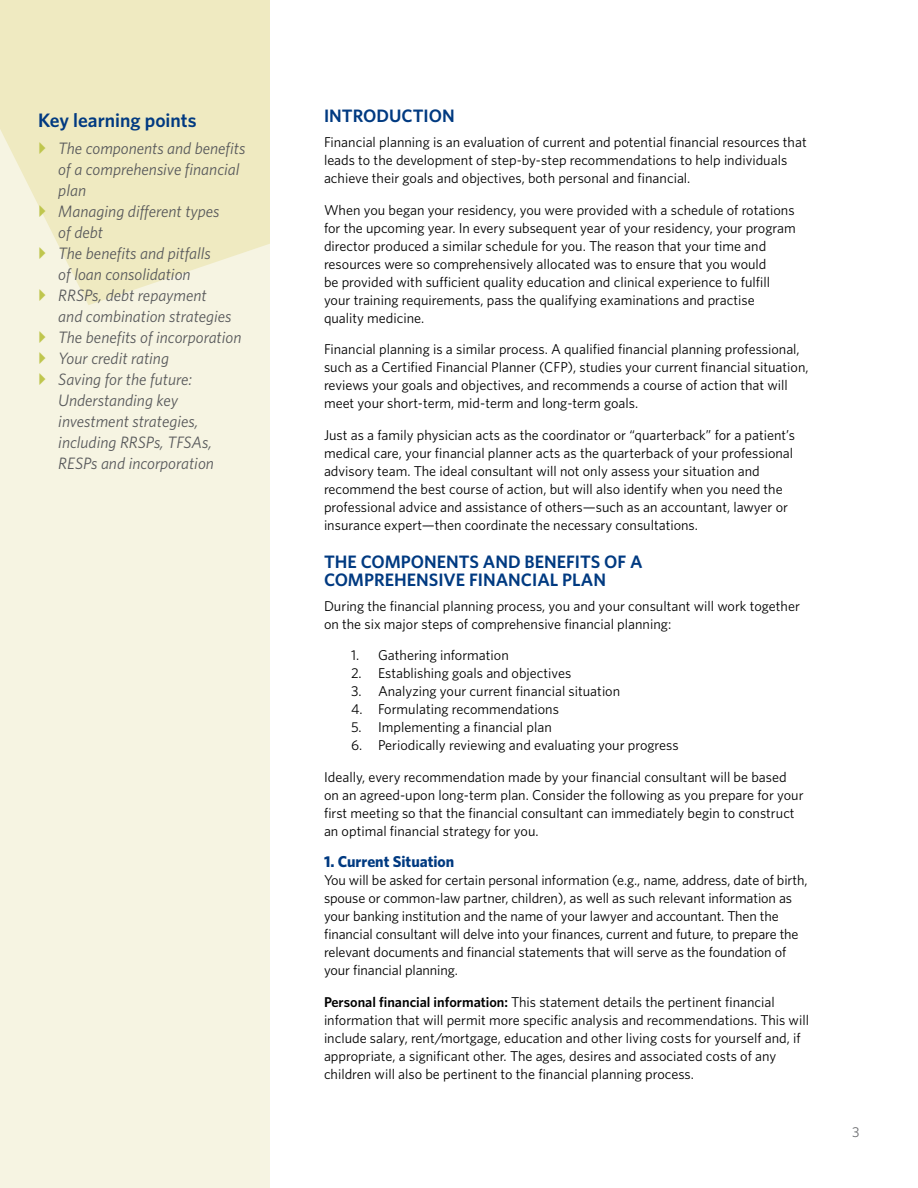
<style>
.page{position:relative;width:918px;height:1188px;background:#fff}
.page>*{position:absolute;margin:0;border:0;box-sizing:border-box;transform-origin:0 0}
.t1{font:600 19.5px "Whitney";color:#013a81}
.t2{font:600 18px/18px "Whitney";color:#013a81}
.t3{font:italic 16.5px/21px "Whitney";color:#58595b}
.t4{font:700 15.75px "Whitney";color:#013a81}
.t5{font:14.25px/18px "Whitney";color:#000}
.t6{font:14.25px "Whitney";color:#6d6e71}
.s1{font-weight:600}
</style>
<div class="page">
<div style="left:0;top:0;width:270px;height:1188px;background:#f6f4e2"></div>
<svg style="left:0;top:0;width:270px;height:305px;fill:#efeac1"></svg>
<svg style="left:39px;top:142px;width:6px;height:12px"></svg>
<svg style="left:39px;top:205px;width:6px;height:12px"></svg>
<svg style="left:39px;top:247px;width:6px;height:12px"></svg>
<svg style="left:39px;top:289px;width:6px;height:12px"></svg>
<h1 class="t1" style="left:38px;top:108px;width:160px">Key learning points</h1>
<p class="t3" style="left:58px;top:138px;width:189px">The components and benefits of a comprehensive financial plan<br>Managing different types<br>of debt<br>The benefits and pitfalls<br>of loan consolidation<br>RRSPs, debt repayment<br>and combination strategies<br>The benefits of incorporation<br>Your credit rating<br>Saving for the future:<br>Understanding key investment strategies, including RRSPs, TFSAs,<br>RESPs and incorporation</p>
<p class="t2" style="left:324px;top:107px;width:132px">INTRODUCTION</p>
<p class="t5" style="left:324px;top:133px;width:484px">Financial planning is an evaluation of current and potential financial resources that leads to the development of step-by-step recommendations to help individuals achieve their goals and objectives, both personal and financial.</p>
<p class="t5" style="left:324px;top:200px;width:473px">When you began your residency, you were provided with a schedule of rotations for the upcoming year. In every subsequent year of your residency, your program director produced a similar schedule for you. The reason that your time and resources were so comprehensively allocated was to ensure that you would<br>be provided with sufficient quality education and clinical experience to fulfill your training requirements, pass the qualifying examinations and practise quality medicine.</p>
<p class="t5" style="left:324px;top:340px;width:486px">Financial planning is a similar process. A qualified financial planning professional, such as a Certified Financial Planner (CFP), studies your current financial situation, reviews your goals and objectives, and recommends a course of action that will meet your short-term, mid-term and long-term goals.</p>
<p class="t5" style="left:324px;top:425px;width:473px">Just as a family physician acts as the coordinator or “quarterback” for a patient’s medical care, your financial planner acts as the quarterback of your professional advisory team. The ideal consultant will not only assess your situation and recommend the best course of action, but will also identify when you need the professional advice and assistance of others—such as an accountant, lawyer or insurance expert—then coordinate the necessary consultations.</p>
<p class="t2" style="left:324px;top:552px;width:320px">THE COMPONENTS AND BENEFITS OF A<br>COMPREHENSIVE FINANCIAL PLAN</p>
<p class="t5" style="left:324px;top:596px;width:477px">During the financial planning process, you and your consultant will work together on the six major steps of comprehensive financial planning:</p>
<p class="t5" style="left:351px;top:646px;width:159px">1. Gathering information</p>
<p class="t5" style="left:351px;top:664px;width:222px">2. Establishing goals and objectives</p>
<p class="t5" style="left:351px;top:682px;width:271px">3. Analyzing your current financial situation</p>
<p class="t5" style="left:351px;top:700px;width:209px">4. Formulating recommendations</p>
<p class="t5" style="left:351px;top:718px;width:202px">5. Implementing a financial plan</p>
<p class="t5" style="left:351px;top:736px;width:329px">6. Periodically reviewing and evaluating your progress</p>
<p class="t5" style="left:324px;top:767px;width:481px">Ideally, every recommendation made by your financial consultant will be based on an agreed-upon long-term plan. Consider the following as you prepare for your first meeting so that the financial consultant can immediately begin to construct an optimal financial strategy for you.</p>
<p class="t4" style="left:324px;top:852px;width:132px">1. Current Situation</p>
<p class="t5" style="left:324px;top:871px;width:485px">You will be asked for certain personal information (e.g., name, address, date of birth, spouse or common-law partner, children), as well as such relevant information as your banking institution and the name of your lawyer and accountant. Then the financial consultant will delve into your finances, current and future, to prepare the relevant documents and financial statements that will serve as the foundation of your financial planning.</p>
<p class="t5" style="left:324px;top:992px;width:487px"><span class="s1">Personal financial information:</span> This statement details the pertinent financial information that will permit more specific analysis and recommendations. This will include salary, rent/mortgage, education and other living costs for yourself and, if appropriate, a significant other. The ages, desires and associated costs of any children will also be pertinent to the financial planning process.</p>
<p class="t6" style="left:852px;top:1123px;width:9px">3</p>
</div>
